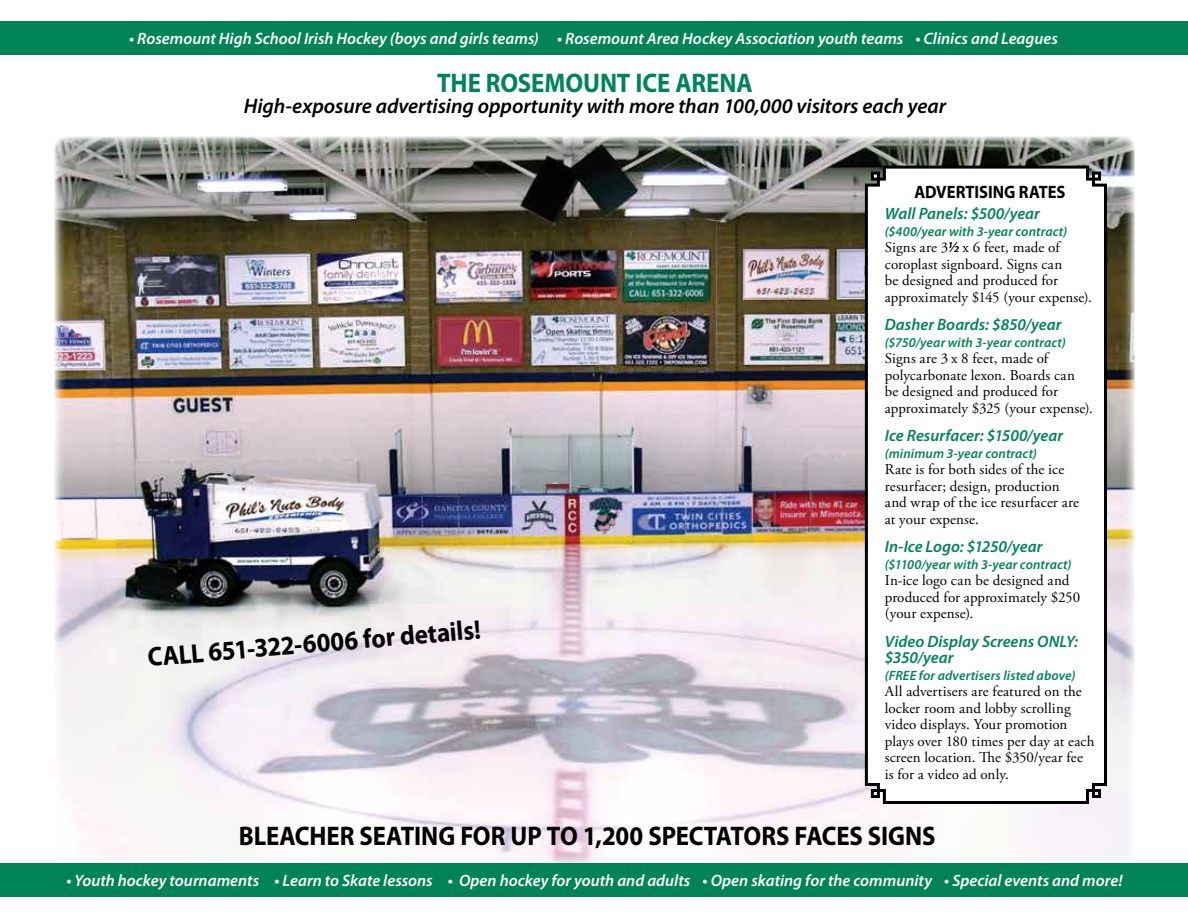
<style>
.page{position:relative;width:1188px;height:918px;background:#fff}
.page>*{position:absolute;margin:0;border:0;box-sizing:border-box;transform-origin:0 0}
.t1{font:700 27px "Myriad Pro";letter-spacing:-.005em;color:#000;scale:.92 1}
.t2{font:700 27px "Myriad Pro";letter-spacing:-.005em;color:#008457;scale:.92 1}
.t3{font:italic 600 21px "Myriad Pro";letter-spacing:-.005em;color:#000}
.t4{font:700 18px "Myriad Pro";letter-spacing:-.005em;color:#000;scale:.92 1}
.t5{font:italic 600 16.5px "Myriad Pro";color:#fff}
.t6{font:italic 600 16.5px/16.5px "Myriad Pro";color:#008457}
.t7{font:15px/16.5px "Adobe Garamond Pro";letter-spacing:.005em;color:#000}
.t8{font:italic 600 13.5px "Myriad Pro";letter-spacing:.005em;color:#008457}
.s1{font-family:"Myriad Pro";font-weight:600;font-style:italic}
</style>
<div class="page">
<div style="left:0;top:22px;width:1188px;height:33px;background:#008457"></div>
<img style="left:55px;top:137px;width:1080px;height:727px">
<div style="left:0;top:864px;width:1188px;height:33px;background:#008457"></div>
<svg style="left:863px;top:164px;width:245px;height:642px"></svg>
<p class="t5" style="left:129px;top:30px;width:930px">• Rosemount High School Irish Hockey (boys and girls teams) • Rosemount Area Hockey Association youth teams • Clinics and Leagues</p>
<h1 class="t2" style="left:437px;top:68px;width:344px">THE ROSEMOUNT ICE ARENA</h1>
<h2 class="t3" style="left:244px;top:95px;width:704px">High-exposure advertising opportunity with more than 100,000 visitors each year</h2>
<h1 class="t1" style="left:147px;top:643px;width:364px;rotate:-5deg">CALL 651-322-6006 for details!</h1>
<p class="t4" style="left:915px;top:182px;width:166px">ADVERTISING RATES</p>
<p class="t6" style="left:885px;top:206px;width:157px">Wall Panels: $500/year</p>
<p class="t8" style="left:885px;top:224px;width:184px">($400/year with 3-year contract)</p>
<p class="t7" style="left:885px;top:240px;width:209px">Signs are 3<span class="s1">½</span> x 6 feet, made of coroplast signboard. Signs can<br>be designed and produced for approximately $145 (your expense).</p>
<p class="t6" style="left:885px;top:317px;width:178px">Dasher Boards: $850/year</p>
<p class="t8" style="left:885px;top:335px;width:183px">($750/year with 3-year contract)</p>
<p class="t7" style="left:885px;top:351px;width:210px">Signs are 3 x 8 feet, made of polycarbonate lexon. Boards can<br>be designed and produced for approximately $325 (your expense).</p>
<p class="t6" style="left:885px;top:428px;width:180px">Ice Resurfacer: $1500/year</p>
<p class="t8" style="left:885px;top:446px;width:154px">(minimum 3-year contract)</p>
<p class="t7" style="left:885px;top:462px;width:196px">Rate is for both sides of the ice resurfacer; design, production and wrap of the ice resurfacer are at your expense.</p>
<p class="t6" style="left:885px;top:539px;width:159px">In-Ice Logo: $1250/year</p>
<p class="t8" style="left:885px;top:557px;width:188px">($1100/year with 3-year contract)</p>
<p class="t7" style="left:885px;top:573px;width:197px">In-ice logo can be designed and produced for approximately $250 (your expense).</p>
<p class="t6" style="left:885px;top:633px;width:195px">Video Display Screens ONLY: $350/year</p>
<p class="t8" style="left:885px;top:668px;width:192px">(FREE for advertisers listed above)</p>
<p class="t7" style="left:885px;top:684px;width:211px">All advertisers are featured on the locker room and lobby scrolling video displays. Your promotion plays over 180 times per day at each screen location. The $350/year fee is for a video ad only.</p>
<h1 class="t1" style="left:239px;top:821px;width:759px">BLEACHER SEATING FOR UP TO 1,200 SPECTATORS FACES SIGNS</h1>
<p class="t5" style="left:66px;top:872px;width:1058px">• Youth hockey tournaments • Learn to Skate lessons • Open hockey for youth and adults • Open skating for the community • Special events and more!</p>
</div>
